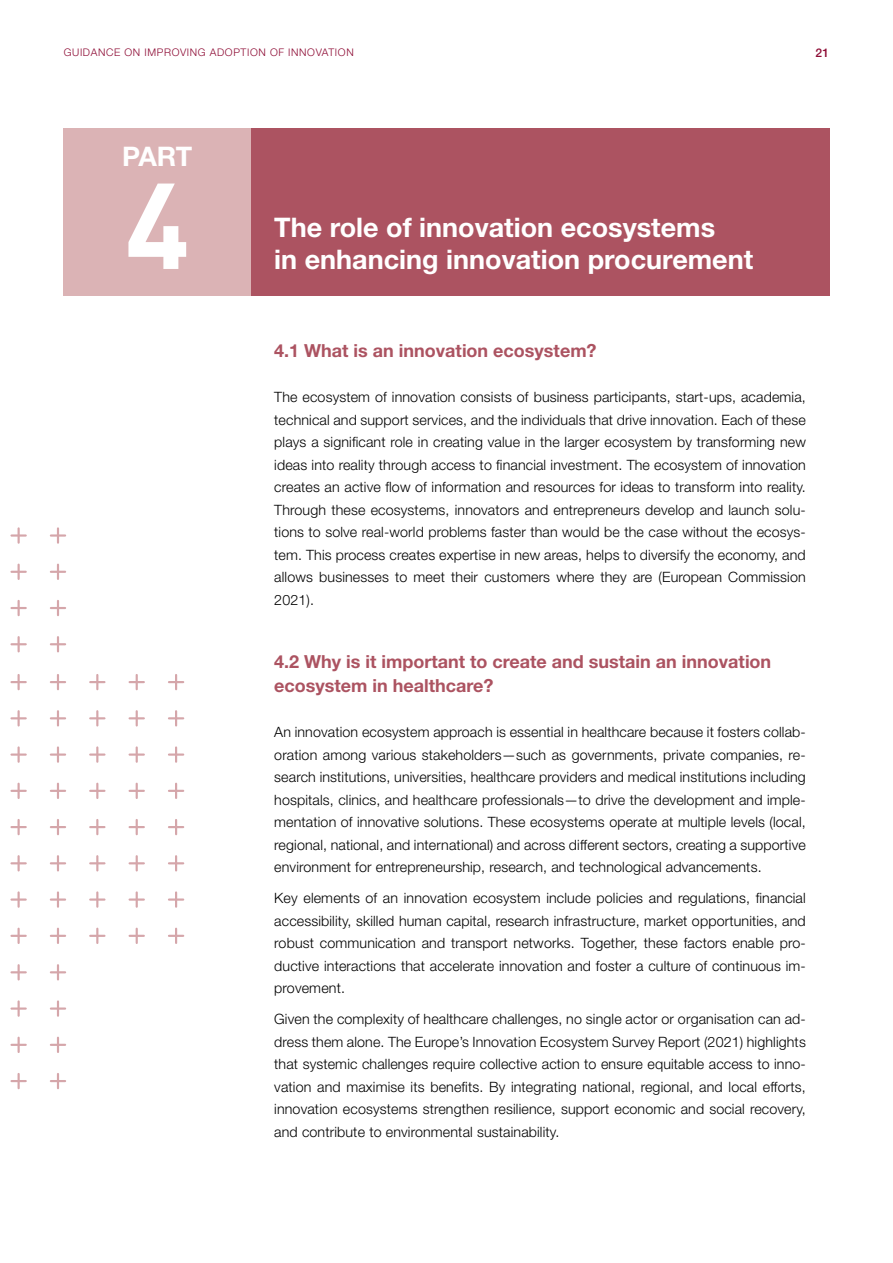
<style>
.page{position:relative;width:893px;height:1263px;background:#fff}
.page>*{position:absolute;margin:0;border:0;box-sizing:border-box;transform-origin:0 0}
.t1{font:700 120px "DIN Pro";color:#fff}
.t2{font:700 27px "Helvetica Neue LT Std";color:#fff}
.titolets_vermells{font:700 18px/24px "Helvetica Neue LT Std";color:#ac5361}
.text_seguit{font:300 14.25px/22.5px "Helvetica Neue LT Std";letter-spacing:.01em;color:#000;text-align:justify}
.t3{font:500 12px "Helvetica Neue LT Std";color:#8d0b34}
.t4{font:300 10.5px "Helvetica Neue LT Std";letter-spacing:.06em;color:#8d0b34}
</style>
<div class="page">
<div style="left:251px;top:128px;width:578px;height:168px;background:#ac5361"></div>
<hr style="left:11px;top:1007px;width:15px;height:3px;background:#d5a6aa">
<hr style="left:51px;top:1007px;width:14px;height:3px;background:#d5a6aa">
<hr style="left:11px;top:753px;width:15px;height:3px;background:#d5a6aa">
<hr style="left:51px;top:753px;width:14px;height:3px;background:#d5a6aa">
<hr style="left:90px;top:753px;width:14px;height:3px;background:#d5a6aa">
<hr style="left:130px;top:753px;width:14px;height:3px;background:#d5a6aa">
<hr style="left:169px;top:753px;width:14px;height:3px;background:#d5a6aa">
<hr style="left:11px;top:534px;width:15px;height:3px;background:#d5a6aa">
<hr style="left:51px;top:534px;width:14px;height:3px;background:#d5a6aa">
<hr style="left:11px;top:898px;width:15px;height:3px;background:#d5a6aa">
<hr style="left:51px;top:898px;width:14px;height:3px;background:#d5a6aa">
<hr style="left:90px;top:898px;width:14px;height:3px;background:#d5a6aa">
<hr style="left:130px;top:898px;width:14px;height:3px;background:#d5a6aa">
<hr style="left:169px;top:898px;width:14px;height:3px;background:#d5a6aa">
<svg style="left:11px;top:965px;width:15px;height:14px"></svg>
<svg style="left:51px;top:965px;width:14px;height:14px"></svg>
<svg style="left:11px;top:675px;width:15px;height:14px"></svg>
<svg style="left:51px;top:675px;width:14px;height:14px"></svg>
<svg style="left:90px;top:675px;width:14px;height:14px"></svg>
<svg style="left:130px;top:675px;width:14px;height:14px"></svg>
<svg style="left:169px;top:675px;width:14px;height:14px"></svg>
<svg style="left:18px;top:1001px;width:2px;height:15px"></svg>
<svg style="left:57px;top:1001px;width:2px;height:15px"></svg>
<svg style="left:11px;top:711px;width:15px;height:14px"></svg>
<svg style="left:51px;top:711px;width:14px;height:14px"></svg>
<svg style="left:90px;top:711px;width:14px;height:14px"></svg>
<svg style="left:130px;top:711px;width:14px;height:14px"></svg>
<svg style="left:169px;top:711px;width:14px;height:14px"></svg>
<svg style="left:11px;top:1038px;width:15px;height:14px"></svg>
<svg style="left:51px;top:1038px;width:14px;height:14px"></svg>
<svg style="left:18px;top:747px;width:2px;height:15px"></svg>
<svg style="left:57px;top:747px;width:2px;height:15px"></svg>
<svg style="left:96px;top:747px;width:2px;height:15px"></svg>
<svg style="left:136px;top:747px;width:2px;height:15px"></svg>
<svg style="left:175px;top:747px;width:2px;height:15px"></svg>
<svg style="left:11px;top:1074px;width:15px;height:14px"></svg>
<svg style="left:51px;top:1074px;width:14px;height:14px"></svg>
<svg style="left:11px;top:784px;width:15px;height:14px"></svg>
<svg style="left:51px;top:784px;width:14px;height:14px"></svg>
<svg style="left:90px;top:784px;width:14px;height:14px"></svg>
<svg style="left:130px;top:784px;width:14px;height:14px"></svg>
<svg style="left:169px;top:784px;width:14px;height:14px"></svg>
<svg style="left:18px;top:528px;width:2px;height:15px"></svg>
<svg style="left:57px;top:528px;width:2px;height:15px"></svg>
<svg style="left:11px;top:820px;width:15px;height:14px"></svg>
<svg style="left:51px;top:820px;width:14px;height:14px"></svg>
<svg style="left:90px;top:820px;width:14px;height:14px"></svg>
<svg style="left:130px;top:820px;width:14px;height:14px"></svg>
<svg style="left:169px;top:820px;width:14px;height:14px"></svg>
<svg style="left:11px;top:565px;width:15px;height:14px"></svg>
<svg style="left:51px;top:565px;width:14px;height:14px"></svg>
<svg style="left:11px;top:856px;width:15px;height:14px"></svg>
<svg style="left:51px;top:856px;width:14px;height:14px"></svg>
<svg style="left:90px;top:856px;width:14px;height:14px"></svg>
<svg style="left:130px;top:856px;width:14px;height:14px"></svg>
<svg style="left:169px;top:856px;width:14px;height:14px"></svg>
<svg style="left:11px;top:601px;width:15px;height:14px"></svg>
<svg style="left:51px;top:601px;width:14px;height:14px"></svg>
<svg style="left:18px;top:892px;width:2px;height:15px"></svg>
<svg style="left:57px;top:892px;width:2px;height:15px"></svg>
<svg style="left:96px;top:892px;width:2px;height:15px"></svg>
<svg style="left:136px;top:892px;width:2px;height:15px"></svg>
<svg style="left:175px;top:892px;width:2px;height:15px"></svg>
<svg style="left:11px;top:637px;width:15px;height:14px"></svg>
<svg style="left:51px;top:637px;width:14px;height:14px"></svg>
<svg style="left:11px;top:929px;width:15px;height:14px"></svg>
<svg style="left:51px;top:929px;width:14px;height:14px"></svg>
<svg style="left:90px;top:929px;width:14px;height:14px"></svg>
<svg style="left:130px;top:929px;width:14px;height:14px"></svg>
<svg style="left:169px;top:929px;width:14px;height:14px"></svg>
<div style="left:64px;top:128px;width:187px;height:168px;background:#dbb3b5"></div>
<p class="t4" style="left:64px;top:46px;width:291px">GUIDANCE ON IMPROVING ADOPTION OF INNOVATION</p>
<p class="t3" style="left:815px;top:46px;width:15px">21</p>
<h2 class="t2" style="left:122px;top:139px;width:72px">PART</h2>
<p class="t1" style="left:125px;top:144px;width:67px">4</p>
<p class="t2" style="left:274px;top:210px;width:442px">The role of innovation ecosystems</p>
<p class="t2" style="left:274px;top:243px;width:481px">in enhancing innovation procurement</p>
<p class="titolets_vermells" style="left:274px;top:338px;width:324px">4.1 What is an innovation ecosystem?</p>
<p class="text_seguit" style="left:274px;top:386px;width:533px">The ecosystem of innovation consists of business participants, start-ups, academia, technical and support services, and the individuals that drive innovation. Each of these plays a significant role in creating value in the larger ecosystem by transforming new ideas into reality through access to financial investment. The ecosystem of innovation creates an active flow of information and resources for ideas to transform into reality.<br>Through these ecosystems, innovators and entrepreneurs develop and launch solu&shy;tions to solve real-world problems faster than would be the case without the ecosys&shy;tem. This process creates expertise in new areas, helps to diversify the economy, and allows businesses to meet their customers where they are (European Commission 2021).</p>
<p class="titolets_vermells" style="left:274px;top:649px;width:498px">4.2 Why is it important to create and sustain an innovation ecosystem in healthcare?</p>
<p class="text_seguit" style="left:274px;top:721px;width:533px">An innovation ecosystem approach is essential in healthcare because it fosters collab&shy;oration among various stakeholders—such as governments, private companies, re&shy;search institutions, universities, healthcare providers and medical institutions including hospitals, clinics, and healthcare professionals—to drive the development and imple&shy;mentation of innovative solutions. These ecosystems operate at multiple levels (local, regional, national, and international) and across different sectors, creating a supportive environment for entrepreneurship, research, and technological advancements.</p>
<p class="text_seguit" style="left:274px;top:887px;width:533px">Key elements of an innovation ecosystem include policies and regulations, financial accessibility, skilled human capital, research infrastructure, market opportunities, and robust communication and transport networks. Together, these factors enable pro&shy;ductive interactions that accelerate innovation and foster a culture of continuous im&shy;provement.</p>
<p class="text_seguit" style="left:274px;top:1008px;width:533px">Given the complexity of healthcare challenges, no single actor or organisation can ad&shy;dress them alone. The Europe’s Innovation Ecosystem Survey Report (2021) highlights that systemic challenges require collective action to ensure equitable access to inno&shy;vation and maximise its benefits. By integrating national, regional, and local efforts, innovation ecosystems strengthen resilience, support economic and social recovery, and contribute to environmental sustainability.</p>
</div>
